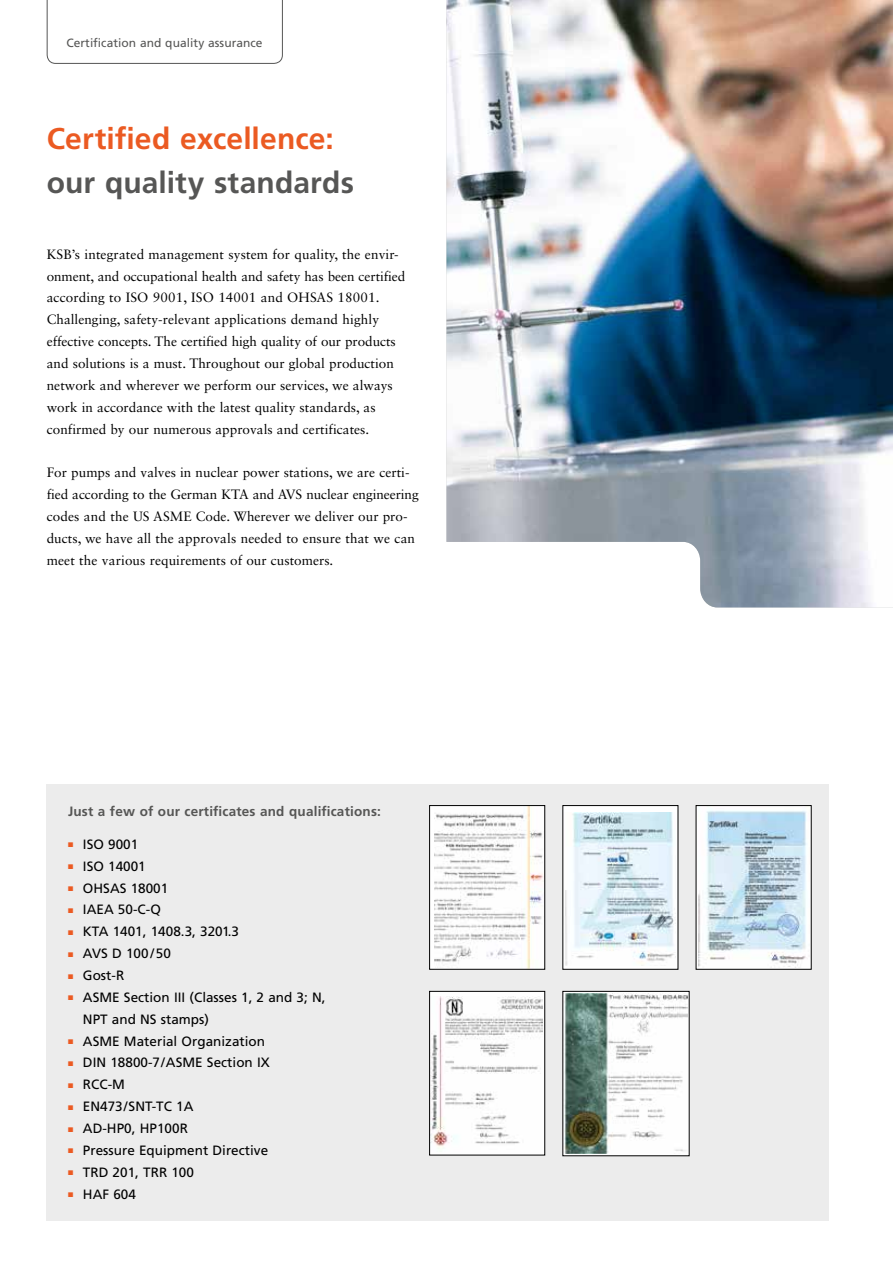
<style>
.page{position:relative;width:893px;height:1263px;background:#fff}
.page>*{position:absolute;margin:0;border:0;box-sizing:border-box;transform-origin:0 0}
.t1{font:700 30px "Frutiger LT Pro";letter-spacing:.005em;color:#eb5a22}
.t2{font:700 30px "Frutiger LT Pro";letter-spacing:.005em;color:#565655}
.t3{font:13.5px/21.9px "Sabon LT Std";color:#000}
.t4{font:13.5px/21.9px "Frutiger LT Pro";color:#000}
.t5{font:700 13.5px "Frutiger LT Pro";letter-spacing:.015em;color:#565655}
.t6{font:12px "Frutiger LT Pro";letter-spacing:.005em;color:#565655}
.s1{color:#eb5a22}
</style>
<div class="page">
<img style="left:446px;top:0;width:447px;height:607px">
<div style="left:47px;top:784px;width:782px;height:436px;background:#ececec"></div>
<div style="left:563px;top:805px;width:115px;height:164px;background:#fff"></div>
<img style="left:565px;top:812px;width:109px;height:154px">
<div style="left:430px;top:991px;width:115px;height:164px;background:#fff"></div>
<img style="left:431px;top:996px;width:111px;height:153px">
<div style="left:429px;top:991px;width:116px;height:164px;border:1px solid #000"></div>
<div style="left:430px;top:805px;width:115px;height:164px;background:#fff"></div>
<img style="left:434px;top:807px;width:109px;height:160px">
<div style="left:429px;top:805px;width:116px;height:164px;border:1px solid #000"></div>
<img style="left:565px;top:994px;width:122px;height:159px">
<img style="left:699px;top:807px;width:110px;height:160px">
<svg style="left:47px;top:0;width:236px;height:64px"></svg>
<p class="t6" style="left:66px;top:36px;width:198px">Certification and quality assurance</p>
<h1 class="t1" style="left:47px;top:121px;width:289px">Certified excellence:</h1>
<h1 class="t2" style="left:47px;top:165px;width:309px">our quality standards</h1>
<p class="t3" style="left:47px;top:243px;width:360px">KSB’s integrated management system for quality, the envir&shy;onment, and occupational health and safety has been certified according to ISO 9001, ISO 14001 and OHSAS 18001.<br>Challenging, safety-relevant applications demand highly effective concepts. The certified high quality of our products and solutions is a must. Throughout our global production network and wherever we perform our services, we always work in accordance with the latest quality standards, as confirmed by our numerous approvals and certificates.</p>
<p class="t3" style="left:47px;top:461px;width:374px">For pumps and valves in nuclear power stations, we are certi&shy;fied according to the German KTA and AVS nuclear engineering codes and the US ASME Code. Wherever we deliver our pro&shy;ducts, we have all the approvals needed to ensure that we can meet the various requirements of our customers.</p>
<p class="t5" style="left:68px;top:803px;width:314px">Just a few of our certificates and qualifications:</p>
<p class="t4" style="left:68px;top:833px;width:72px"><span class="s1">■</span> ISO 9001</p>
<p class="t4" style="left:68px;top:855px;width:79px"><span class="s1">■</span> ISO 14001</p>
<p class="t4" style="left:68px;top:877px;width:102px"><span class="s1">■</span> OHSAS 18001</p>
<p class="t4" style="left:68px;top:899px;width:94px"><span class="s1">■</span> IAEA 50-C-Q</p>
<p class="t4" style="left:68px;top:921px;width:173px"><span class="s1">■</span> KTA 1401, 1408.3, 3201.3</p>
<p class="t4" style="left:68px;top:942px;width:104px"><span class="s1">■</span> AVS D 100/50</p>
<p class="t4" style="left:68px;top:964px;width:58px"><span class="s1">■</span> Gost-R</p>
<p class="t4" style="left:83px;top:986px;width:244px;text-indent:-15px"><span class="s1">■</span> ASME Section III (Classes 1, 2 and 3; N,<br>NPT and NS stamps)</p>
<p class="t4" style="left:68px;top:1030px;width:199px"><span class="s1">■</span> ASME Material Organization</p>
<p class="t4" style="left:68px;top:1052px;width:203px"><span class="s1">■</span> DIN 18800-7/ASME Section IX</p>
<p class="t4" style="left:68px;top:1074px;width:58px"><span class="s1">■</span> RCC-M</p>
<p class="t4" style="left:68px;top:1095px;width:127px"><span class="s1">■</span> EN473/SNT-TC 1A</p>
<p class="t4" style="left:68px;top:1117px;width:121px"><span class="s1">■</span> AD-HP0, HP100R</p>
<p class="t4" style="left:68px;top:1139px;width:202px"><span class="s1">■</span> Pressure Equipment Directive</p>
<p class="t4" style="left:68px;top:1161px;width:127px"><span class="s1">■</span> TRD 201, TRR 100</p>
<p class="t4" style="left:68px;top:1183px;width:69px"><span class="s1">■</span> HAF 604</p>
</div>
